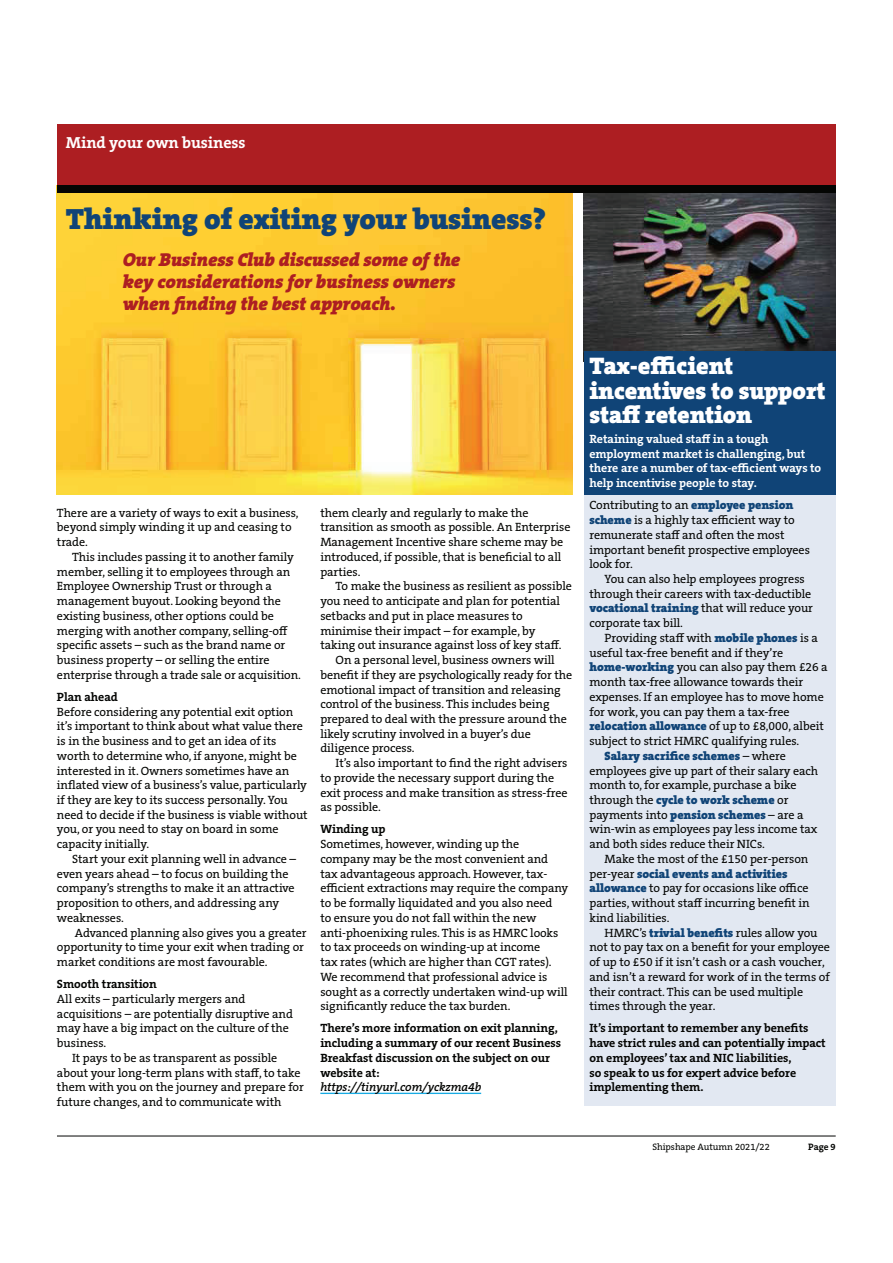
<style>
.page{position:relative;width:893px;height:1263px;background:#fff}
.page>*{position:absolute;margin:0;border:0;box-sizing:border-box;transform-origin:0 0}
.t1{font:900 29.55px "The Serif B W9";letter-spacing:-.005em;color:#104477}
.t2{font:900 24.15px/24.2px "The Serif B W9";letter-spacing:-.005em;color:#fff}
.t3{font:italic 900 18.75px/22px "The Serif B W9";letter-spacing:-.005em;color:#ad1e22}
.t4{font:700 16.05px "The Serif B W7";letter-spacing:-.005em;color:#fff}
.t5{font:12px/14.7px "The Serif B W5 Plain";letter-spacing:-.005em;color:#040503}
.t6{font:700 12px/14.7px "The Serif B W7";letter-spacing:-.005em;color:#040503}
.t7{font:900 12px "The Serif B W9";letter-spacing:-.005em;color:#104477}
.t8{font:700 12px/14.7px "The Serif B W7";letter-spacing:-.005em;color:#fff}
.t9{font:italic 600 12px "The Serif B W6";letter-spacing:-.005em;color:#040503}
.t10{font:9.45px "The Serif B W5 Plain";letter-spacing:-.005em;color:#040503}
.t11{font:700 9.45px "The Serif B W7";color:#040503}
.s1{font-family:"The Serif B W9";font-weight:900;color:#104477}
.s2{font-family:"The Serif B W5 Plain";font-weight:400;color:#040503}
</style>
<div class="page">
<hr style="left:57px;top:1136px;width:779px;height:1px;background:#040503">
<img style="left:584px;top:192px;width:252px;height:159px">
<img style="left:57px;top:192px;width:515px;height:303px">
<div style="left:57px;top:124px;width:779px;height:61px;background:#ad1e22"></div>
<div style="left:57px;top:185px;width:779px;height:7px;background:#040503"></div>
<hr style="left:320px;top:1093px;width:161px;height:1px;background:#19abe3">
<div style="left:584px;top:495px;width:252px;height:611px;background:#e2e8f2"></div>
<div style="left:584px;top:351px;width:252px;height:144px;background:#104477"></div>
<h3 class="t4" style="left:66px;top:137px;width:181px">Mind your own business</h3>
<h1 class="t1" style="left:66px;top:208px;width:482px">Thinking of exiting your business?</h1>
<h3 class="t3" style="left:123px;top:251px;width:339px">Our Business Club discussed some of the key considerations for business owners when finding the best approach.</h3>
<p class="t5" style="left:57px;top:506px;width:243px">There are a variety of ways to exit a business, beyond simply winding it up and ceasing to trade.</p>
<p class="t5" style="left:57px;top:551px;width:246px;text-indent:15px">This includes passing it to another family member, selling it to employees through an Employee Ownership Trust or through a management buyout. Looking beyond the existing business, other options could be merging with another company, selling-off specific assets – such as the brand name or business property – or selling the entire enterprise through a trade sale or acquisition.</p>
<p class="t6" style="left:57px;top:691px;width:62px">Plan ahead</p>
<p class="t5" style="left:57px;top:705px;width:252px">Before considering any potential exit option it’s important to think about what value there is in the business and to get an idea of its worth to determine who, if anyone, might be interested in it. Owners sometimes have an inflated view of a business’s value, particularly if they are key to its success personally. You need to decide if the business is viable without you, or you need to stay on board in some capacity initially.</p>
<p class="t5" style="left:57px;top:853px;width:241px;text-indent:15px">Start your exit planning well in advance – even years ahead – to focus on building the company’s strengths to make it an attractive proposition to others, and addressing any weaknesses.</p>
<p class="t5" style="left:57px;top:926px;width:251px;text-indent:18px">Advanced planning also gives you a greater opportunity to time your exit when trading or market conditions are most favourable.</p>
<p class="t6" style="left:57px;top:978px;width:101px">Smooth transition</p>
<p class="t5" style="left:57px;top:993px;width:237px">All exits – particularly mergers and acquisitions – are potentially disruptive and may have a big impact on the culture of the business.</p>
<p class="t5" style="left:57px;top:1052px;width:248px;text-indent:15px">It pays to be as transparent as possible about your long-term plans with staff, to take them with you on the journey and prepare for future changes, and to communicate with</p>
<p class="t5" style="left:320px;top:506px;width:252px">them clearly and regularly to make the transition as smooth as possible. An Enterprise Management Incentive share scheme may be introduced, if possible, that is beneficial to all parties.</p>
<p class="t5" style="left:335px;top:580px;width:238px">To make the business as resilient as possible</p>
<p class="t5" style="left:320px;top:595px;width:241px">you need to anticipate and plan for potential</p>
<p class="t5" style="left:320px;top:610px;width:204px">setbacks and put in place measures to</p>
<p class="t5" style="left:320px;top:624px;width:217px">minimise their impact – for example, by</p>
<p class="t5" style="left:320px;top:639px;width:243px">taking out insurance against loss of key staff.</p>
<p class="t5" style="left:335px;top:654px;width:221px">On a personal level, business owners will</p>
<p class="t5" style="left:320px;top:669px;width:253px">benefit if they are psychologically ready for the</p>
<p class="t5" style="left:320px;top:683px;width:242px">emotional impact of transition and releasing</p>
<p class="t5" style="left:320px;top:698px;width:231px">control of the business. This includes being</p>
<p class="t5" style="left:320px;top:713px;width:248px">prepared to deal with the pressure around the</p>
<p class="t5" style="left:320px;top:727px;width:212px">likely scrutiny involved in a buyer’s due</p>
<p class="t5" style="left:320px;top:742px;width:96px">diligence process.</p>
<p class="t5" style="left:335px;top:757px;width:233px">It’s also important to find the right advisers</p>
<p class="t5" style="left:320px;top:772px;width:235px">to provide the necessary support during the</p>
<p class="t5" style="left:320px;top:786px;width:249px">exit process and make transition as stress-free</p>
<p class="t5" style="left:320px;top:801px;width:62px">as possible.</p>
<p class="t6" style="left:320px;top:823px;width:67px">Winding up</p>
<p class="t5" style="left:320px;top:838px;width:250px">Sometimes, however, winding up the company may be the most convenient and tax advantageous approach. However, tax&shy;efficient extractions may require the company to be formally liquidated and you also need<br>to ensure you do not fall within the new anti-phoenixing rules. This is as HMRC looks to tax proceeds on winding-up at income<br>tax rates (which are higher than CGT rates).<br>We recommend that professional advice is sought as a correctly undertaken wind-up will significantly reduce the tax burden.</p>
<p class="t6" style="left:320px;top:1022px;width:242px">There’s more information on exit planning, including a summary of our recent Business Breakfast discussion on the subject on our website at:</p>
<p class="t9" style="left:320px;top:1080px;width:162px">https://tinyurl.com/yckzma4b</p>
<h2 class="t2" style="left:589px;top:357px;width:238px">Tax-efficient incentives to support staff retention</h2>
<p class="t8" style="left:589px;top:433px;width:233px">Retaining valued staff in a tough employment market is challenging, but there are a number of tax-efficient ways to help incentivise people to stay.</p>
<p class="t5" style="left:589px;top:499px;width:222px">Contributing to an <span class="s1">employee pension scheme</span> is a highly tax efficient way to remunerate staff and often the most important benefit prospective employees look for.</p>
<p class="t5" style="left:589px;top:573px;width:223px;text-indent:15px">You can also help employees progress through their careers with tax-deductible</p>
<p class="t7" style="left:589px;top:604px;width:225px">vocational training <span class="s2">that will reduce your</span></p>
<p class="t5" style="left:589px;top:617px;width:95px">corporate tax bill.</p>
<p class="t5" style="left:605px;top:632px;width:215px">Providing staff with <span class="s1">mobile phones</span> is a</p>
<p class="t5" style="left:589px;top:646px;width:195px">useful tax-free benefit and if they’re</p>
<p class="t5" style="left:589px;top:661px;width:240px"><span class="s1">home-working</span> you can also pay them £26 a</p>
<p class="t5" style="left:589px;top:676px;width:215px">month tax-free allowance towards their</p>
<p class="t5" style="left:589px;top:691px;width:236px">expenses. If an employee has to move home</p>
<p class="t5" style="left:589px;top:705px;width:202px">for work, you can pay them a tax-free</p>
<p class="t7" style="left:589px;top:722px;width:236px">relocation allowance <span class="s2">of up to £8,000, albeit</span></p>
<p class="t5" style="left:589px;top:735px;width:211px">subject to strict HMRC qualifying rules.</p>
<p class="t7" style="left:605px;top:751px;width:183px">Salary sacrifice schemes <span class="s2">– where</span></p>
<p class="t5" style="left:589px;top:764px;width:230px">employees give up part of their salary each month to, for example, purchase a bike</p>
<p class="t7" style="left:589px;top:795px;width:200px"><span class="s2">through the</span> cycle to work scheme <span class="s2">or</span></p>
<p class="t5" style="left:589px;top:809px;width:230px">payments into <span class="s1">pension schemes</span> – are a win-win as employees pay less income tax and both sides reduce their NICs.</p>
<p class="t5" style="left:605px;top:853px;width:205px">Make the most of the £150 per-person</p>
<p class="t7" style="left:589px;top:869px;width:200px"><span class="s2">per-year</span> social events and activities</p>
<p class="t5" style="left:589px;top:882px;width:222px;text-align:justify"><span class="s1">allowance</span> to pay for occasions like office parties, without staff incurring benefit in kind liabilities.</p>
<p class="t5" style="left:589px;top:926px;width:242px;text-indent:15px">HMRC’s <span class="s1">trivial benefits</span> rules allow you not to pay tax on a benefit for your employee of up to £50 if it isn’t cash or a cash voucher, and isn’t a reward for work of in the terms of their contract. This can be used multiple times through the year.</p>
<p class="t6" style="left:589px;top:1022px;width:238px">It’s important to remember any benefits have strict rules and can potentially impact on employees’ tax and NIC liabilities,<br>so speak to us for expert advice before implementing them.</p>
<p class="t10" style="left:652px;top:1144px;width:119px">Shipshape Autumn 2021/22</p>
<p class="t11" style="left:808px;top:1144px;width:29px">Page 9</p>
</div>
